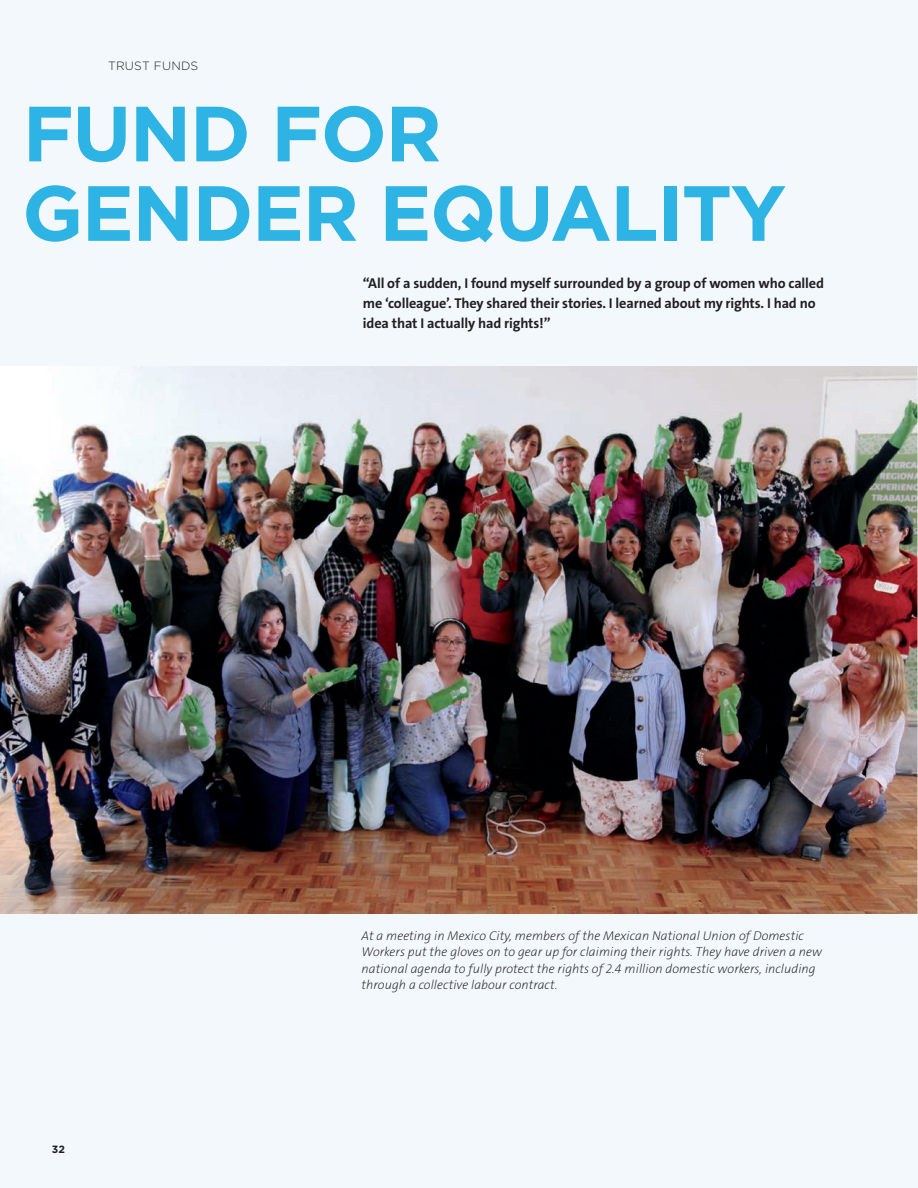
<style>
.page{position:relative;width:918px;height:1188px;background:#f2f8fc}
.page>*{position:absolute;margin:0;border:0;box-sizing:border-box;transform-origin:0 0}
.t1{font:700 78px/79.5px "Gotham";letter-spacing:-.02em;color:#2eb3e5}
.t2{font:700 14.25px/20px "The Sans C4 s";letter-spacing:-.01em;color:#231f20}
.t3{font:italic 200 12.75px/16.5px "The Sans C4 s";letter-spacing:.005em;color:#231f20}
.t4{font:300 12px "Gotham";letter-spacing:.02em;color:#231f20}
.t5{font:700 10.5px "Gotham";color:#231f20}
</style>
<div class="page">
<img style="left:0;top:367px;width:918px;height:546px">
<p class="t4" style="left:108px;top:61px;width:92px">TRUST FUNDS</p>
<h1 class="t1" style="left:22px;top:99px;width:766px">FUND FOR<br>GENDER EQUALITY</h1>
<p class="t2" style="left:363px;top:275px;width:463px">“All of a sudden, I found myself surrounded by a group of women who called me ‘colleague’. They shared their stories. I learned about my rights. I had no idea that I actually had rights!”</p>
<p class="t5" style="left:52px;top:1145px;width:15px">32</p>
<p class="t3" style="left:362px;top:928px;width:462px">At a meeting in Mexico City, members of the Mexican National Union of Domestic Workers put the gloves on to gear up for claiming their rights. They have driven a new national agenda to fully protect the rights of 2.4 million domestic workers, including through a collective labour contract.</p>
</div>
